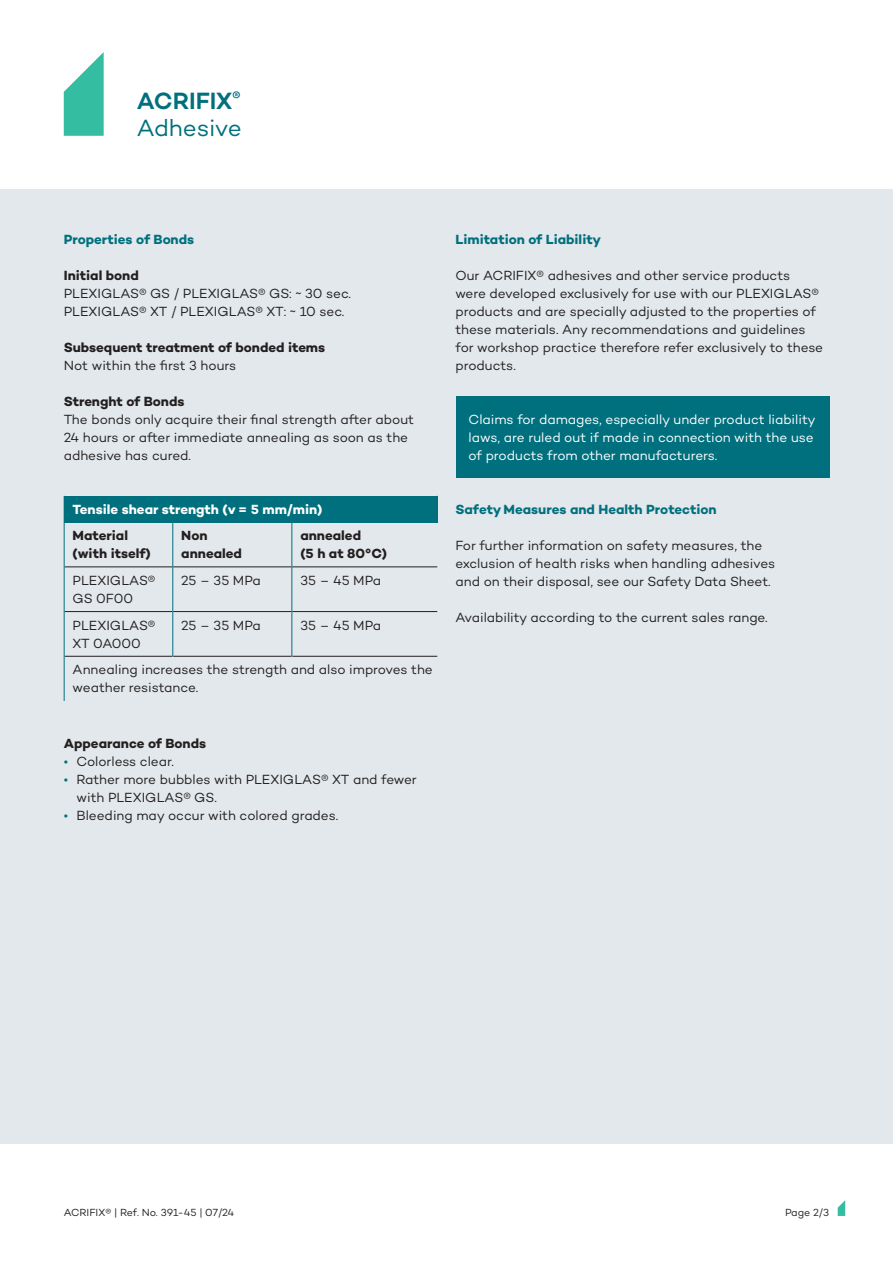
<style>
.page{position:relative;width:893px;height:1263px;background:#fff}
.page>*{position:absolute;margin:0;border:0;box-sizing:border-box;transform-origin:0 0}
.t1{font:24px/27px "Campton";letter-spacing:-.01em;color:#01707e}
.Fließtext{font:13.5px/18px "Campton";letter-spacing:-.005em;color:#231f20}
.Fließtext_Tabellen{font:13.5px/18px "Campton";color:#231f20}
.Info-Box{font:13.5px/18px "Campton";letter-spacing:-.005em;color:#fff}
.Fließtext-2{font:700 13.5px/18px "Campton";color:#231f20}
.Fließtext-3{font:700 13.5px "Campton";color:#01707e}
.Fließtext-4{font:700 13.5px "Campton";color:#fff}
.Headline_4___Fließtext{font:700 13.5px "Campton";color:#231f20}
.Headline_4___Fließtext-2{font:700 13.5px "Campton";color:#01707e}
.t2{font:10.5px "Campton";letter-spacing:-.01em;color:#231f20}
.s1{font-weight:600}
.s2{font-weight:400}
.s3{font-weight:700}
.s4{color:#01707e}
</style>
<div class="page">
<div style="left:0;top:190px;width:893px;height:954px;background:#e2e8eb"></div>
<svg style="left:838px;top:1200px;width:7px;height:16px"></svg>
<svg style="left:64px;top:52px;width:40px;height:84px"></svg>
<div style="left:64px;top:496px;width:373px;height:26px;background:#01707e"></div>
<hr style="left:65px;top:567px;width:107px;height:1px;background:#231f20">
<hr style="left:173px;top:567px;width:118px;height:1px;background:#231f20">
<hr style="left:292px;top:567px;width:145px;height:1px;background:#231f20">
<hr style="left:173px;top:611px;width:118px;height:1px;background:#231f20">
<hr style="left:292px;top:611px;width:145px;height:1px;background:#231f20">
<hr style="left:65px;top:611px;width:107px;height:1px;background:#231f20">
<hr style="left:173px;top:656px;width:118px;height:1px;background:#231f20">
<hr style="left:292px;top:656px;width:145px;height:1px;background:#231f20">
<hr style="left:65px;top:656px;width:107px;height:1px;background:#231f20">
<svg style="left:437px;top:496px;width:1px;height:26px"></svg>
<hr style="left:64px;top:522px;width:1px;height:45px;background:#01707e">
<hr style="left:172px;top:522px;width:1px;height:45px;background:#01707e">
<hr style="left:291px;top:522px;width:1px;height:45px;background:#01707e">
<hr style="left:64px;top:567px;width:1px;height:44px;background:#01707e">
<hr style="left:172px;top:567px;width:1px;height:44px;background:#01707e">
<hr style="left:291px;top:567px;width:1px;height:44px;background:#01707e">
<hr style="left:64px;top:611px;width:1px;height:45px;background:#01707e">
<hr style="left:172px;top:611px;width:1px;height:45px;background:#01707e">
<hr style="left:291px;top:611px;width:1px;height:45px;background:#01707e">
<hr style="left:64px;top:656px;width:1px;height:45px;background:#01707e">
<div style="left:456px;top:397px;width:373px;height:81px;background:#01707e"></div>
<h1 class="t1" style="left:137px;top:87px;width:106px"><span class="s1">ACRIFIX</span><sup>®<br></sup>Adhesive</h1>
<p class="Headline_4___Fließtext-2" style="left:64px;top:231px;width:132px">Properties of Bonds</p>
<p class="Headline_4___Fließtext" style="left:64px;top:267px;width:77px">Initial bond</p>
<p class="Fließtext" style="left:64px;top:284px;width:289px">PLEXIGLAS® GS / PLEXIGLAS® GS: ~ 30 sec.<br>PLEXIGLAS® XT / PLEXIGLAS® XT: ~ 10 sec.</p>
<p class="Fließtext-2" style="left:64px;top:338px;width:263px">Subsequent treatment of bonded items<br><span class="s2">Not within the first 3 hours</span></p>
<p class="Fließtext" style="left:64px;top:392px;width:352px"><span class="s3">Strenght of Bonds<br></span>The bonds only acquire their final strength after about 24 hours or after immediate annealing as soon as the adhesive has cured.</p>
<p class="Fließtext-4" style="left:73px;top:501px;width:251px">Tensile shear strength (v = 5 mm/min)</p>
<p class="Fließtext-2" style="left:73px;top:526px;width:80px">Material (with itself)</p>
<p class="Fließtext-2" style="left:181px;top:526px;width:62px">Non annealed</p>
<p class="Fließtext-2" style="left:300px;top:526px;width:88px">annealed<br>(5 h at 80°C)</p>
<p class="Fließtext_Tabellen" style="left:73px;top:571px;width:84px">PLEXIGLAS®<br>GS 0F00</p>
<p class="Fließtext_Tabellen" style="left:181px;top:571px;width:81px">25 – 35 MPa</p>
<p class="Fließtext_Tabellen" style="left:300px;top:571px;width:82px">35 – 45 MPa</p>
<p class="Fließtext_Tabellen" style="left:73px;top:616px;width:84px">PLEXIGLAS®<br>XT 0A000</p>
<p class="Fließtext_Tabellen" style="left:181px;top:616px;width:81px">25 – 35 MPa</p>
<p class="Fließtext_Tabellen" style="left:300px;top:616px;width:82px">35 – 45 MPa</p>
<p class="Fließtext_Tabellen" style="left:73px;top:660px;width:362px">Annealing increases the strength and also improves the weather resistance.</p>
<p class="Headline_4___Fließtext" style="left:64px;top:735px;width:144px">Appearance of Bonds</p>
<p class="Fließtext" style="left:64px;top:752px;width:112px"><span class="s4">•</span> Colorless clear.</p>
<p class="Fließtext" style="left:77px;top:770px;width:342px;text-indent:-13px"><span class="s4">•</span> Rather more bubbles with PLEXIGLAS® XT and fewer with PLEXIGLAS® GS.</p>
<p class="Fließtext" style="left:64px;top:806px;width:276px"><span class="s4">•</span> Bleeding may occur with colored grades.</p>
<p class="Fließtext-3" style="left:455px;top:231px;width:147px">Limitation of Liability</p>
<p class="Fließtext" style="left:455px;top:266px;width:369px">Our ACRIFIX® adhesives and other service products were developed exclusively for use with our PLEXIGLAS® products and are specially adjusted to the properties of these materials. Any recommendations and guidelines for workshop practice therefore refer exclusively to these products.</p>
<p class="Info-Box" style="left:469px;top:410px;width:348px">Claims for damages, especially under product liability laws, are ruled out if made in connection with the use of products from other manufacturers.</p>
<p class="Fließtext-3" style="left:455px;top:501px;width:263px">Safety Measures and Health Protection</p>
<p class="Fließtext" style="left:455px;top:536px;width:321px">For further information on safety measures, the exclusion of health risks when handling adhesives and on their disposal, see our Safety Data Sheet.</p>
<p class="Fließtext" style="left:455px;top:608px;width:314px">Availability according to the current sales range.</p>
<p class="t2" style="left:64px;top:1206px;width:172px">ACRIFIX® | Ref. No. 391-45 | 07/24</p>
<p class="t2" style="left:785px;top:1206px;width:46px">Page 2/3</p>
</div>
